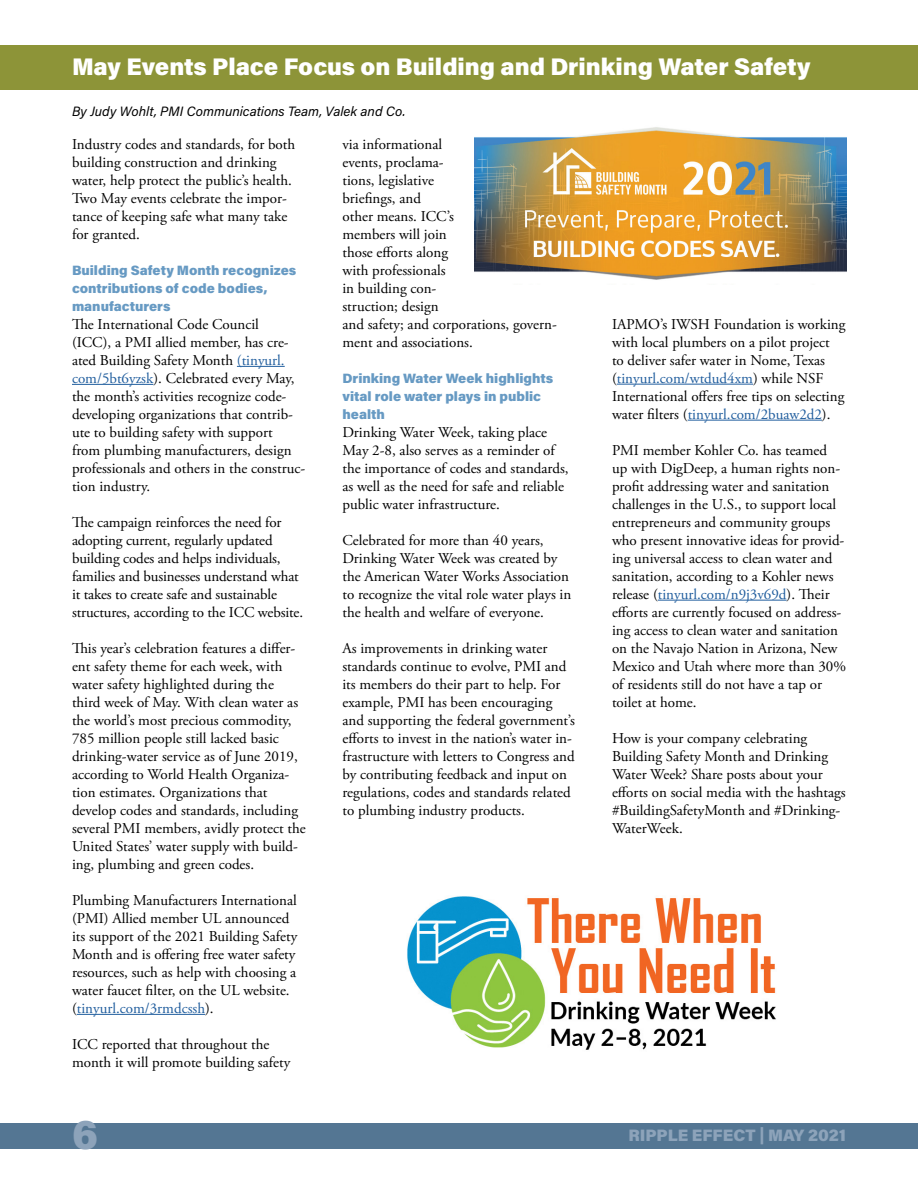
<style>
.page{position:relative;width:918px;height:1188px;background:#fff}
.page>*{position:absolute;margin:0;border:0;box-sizing:border-box;transform-origin:0 0}
.t1{font:900 40.5px "Acumin Pro";color:#8da3ba}
.inside_headline{font:900 24px "Acumin Pro";color:#fff}
.t2{font:900 16.5px "Acumin Pro";color:#8da3ba}
.body{font:15px/18px "Adobe Garamond Pro";color:#000}
.firstlinebold{font:900 13.5px/18px "Acumin Pro";color:#679ac3}
.byline{font:italic 13.5px "Acumin Pro";color:#000}
.s1{color:#215e9e}
</style>
<div class="page">
<div style="left:0;top:45px;width:918px;height:45px;background:#8d9438"></div>
<div style="left:0;top:1123px;width:918px;height:25px;background:#547693"></div>
<hr style="left:237px;top:366px;width:48px;height:1px;background:#215e9e">
<hr style="left:72px;top:384px;width:81px;height:1px;background:#215e9e">
<hr style="left:77px;top:1014px;width:128px;height:1px;background:#215e9e">
<hr style="left:617px;top:384px;width:136px;height:1px;background:#215e9e">
<hr style="left:688px;top:420px;width:134px;height:1px;background:#215e9e">
<hr style="left:658px;top:600px;width:129px;height:1px;background:#215e9e">
<img style="left:475px;top:127px;width:371px;height:153px">
<img style="left:407px;top:896px;width:369px;height:154px">
<p class="inside_headline" style="left:72px;top:49px;width:740px">May Events Place Focus on Building and Drinking Water Safety</p>
<p class="byline" style="left:72px;top:102px;width:335px">By Judy Wohlt, PMI Communications Team, Valek and Co.</p>
<p class="body" style="left:72px;top:136px;width:225px">Industry codes and standards, for both building construction and drinking water, help protect the public’s health.<br>Two May events celebrate the impor&shy;tance of keeping safe what many take for granted.</p>
<p class="firstlinebold" style="left:72px;top:260px;width:226px">Building Safety Month recognizes contributions of code bodies, manufacturers</p>
<p class="body" style="left:72px;top:316px;width:235px">The International Code Council<br>(ICC), a PMI allied member, has cre&shy;ated Building Safety Month <span class="s1">(tinyurl. com/5bt6yzsk</span>). Celebrated every May, the month’s activities recognize code&shy;developing organizations that contrib&shy;ute to building safety with support<br>from plumbing manufacturers, design professionals and others in the construc&shy;tion industry.</p>
<p class="body" style="left:72px;top:514px;width:233px">The campaign reinforces the need for adopting current, regularly updated building codes and helps individuals, families and businesses understand what it takes to create safe and sustainable structures, according to the ICC website.</p>
<p class="body" style="left:72px;top:640px;width:235px">This year’s celebration features a differ&shy;ent safety theme for each week, with water safety highlighted during the third week of May. With clean water as the world’s most precious commodity, 785 million people still lacked basic drinking-water service as of June 2019, according to World Health Organiza&shy;tion estimates. Organizations that develop codes and standards, including several PMI members, avidly protect the United States’ water supply with build&shy;ing, plumbing and green codes.</p>
<p class="body" style="left:72px;top:892px;width:227px">Plumbing Manufacturers International (PMI) Allied member UL announced its support of the 2021 Building Safety Month and is offering free water safety resources, such as help with choosing a water faucet filter, on the UL website. (<span class="s1">tinyurl.com/3rmdcssh</span>).</p>
<p class="body" style="left:72px;top:1036px;width:220px">ICC reported that throughout the month it will promote building safety</p>
<p class="body" style="left:342px;top:136px;width:216px">via informational<br>events, proclama-<br>tions, legislative<br>briefings, and<br>other means. ICC’s<br>members will join<br>those efforts along<br>with professionals<br>in building con-<br>struction; design<br>and safety; and corporations, govern&shy;ment and associations.</p>
<p class="firstlinebold" style="left:342px;top:368px;width:212px">Drinking Water Week highlights vital role water plays in public health</p>
<p class="body" style="left:342px;top:424px;width:228px">Drinking Water Week, taking place May 2-8, also serves as a reminder of the importance of codes and standards, as well as the need for safe and reliable public water infrastructure.</p>
<p class="body" style="left:342px;top:532px;width:230px">Celebrated for more than 40 years, Drinking Water Week was created by the American Water Works Association to recognize the vital role water plays in the health and welfare of everyone.</p>
<p class="body" style="left:342px;top:640px;width:234px">As improvements in drinking water standards continue to evolve, PMI and its members do their part to help. For example, PMI has been encouraging and supporting the federal government’s efforts to invest in the nation’s water in&shy;frastructure with letters to Congress and by contributing feedback and input on regulations, codes and standards related to plumbing industry products.</p>
<p class="body" style="left:612px;top:315px;width:235px">IAPMO’s IWSH Foundation is working with local plumbers on a pilot project to deliver safer water in Nome, Texas (<span class="s1">tinyurl.com/wtdud4xm</span>) while NSF International offers free tips on selecting water filters (<span class="s1">tinyurl.com/2buaw2d2</span>).</p>
<p class="body" style="left:612px;top:441px;width:236px">PMI member Kohler Co. has teamed up with DigDeep, a human rights non&shy;profit addressing water and sanitation challenges in the U.S., to support local entrepreneurs and community groups who present innovative ideas for provid&shy;ing universal access to clean water and sanitation, according to a Kohler news release (<span class="s1">tinyurl.com/n9j3v69d</span>). Their efforts are currently focused on address&shy;ing access to clean water and sanitation on the Navajo Nation in Arizona, New Mexico and Utah where more than 30% of residents still do not have a tap or toilet at home.</p>
<p class="body" style="left:612px;top:729px;width:235px">How is your company celebrating<br>Building Safety Month and Drinking<br>Water Week? Share posts about your efforts on social media with the hashtags #BuildingSafetyMonth and #Drinking-<br>WaterWeek.</p>
<h1 class="t1" style="left:72px;top:1106px;width:27px">6</h1>
<p class="t2" style="left:628px;top:1124px;width:219px">RIPPLE EFFECT | MAY 2021</p>
</div>
